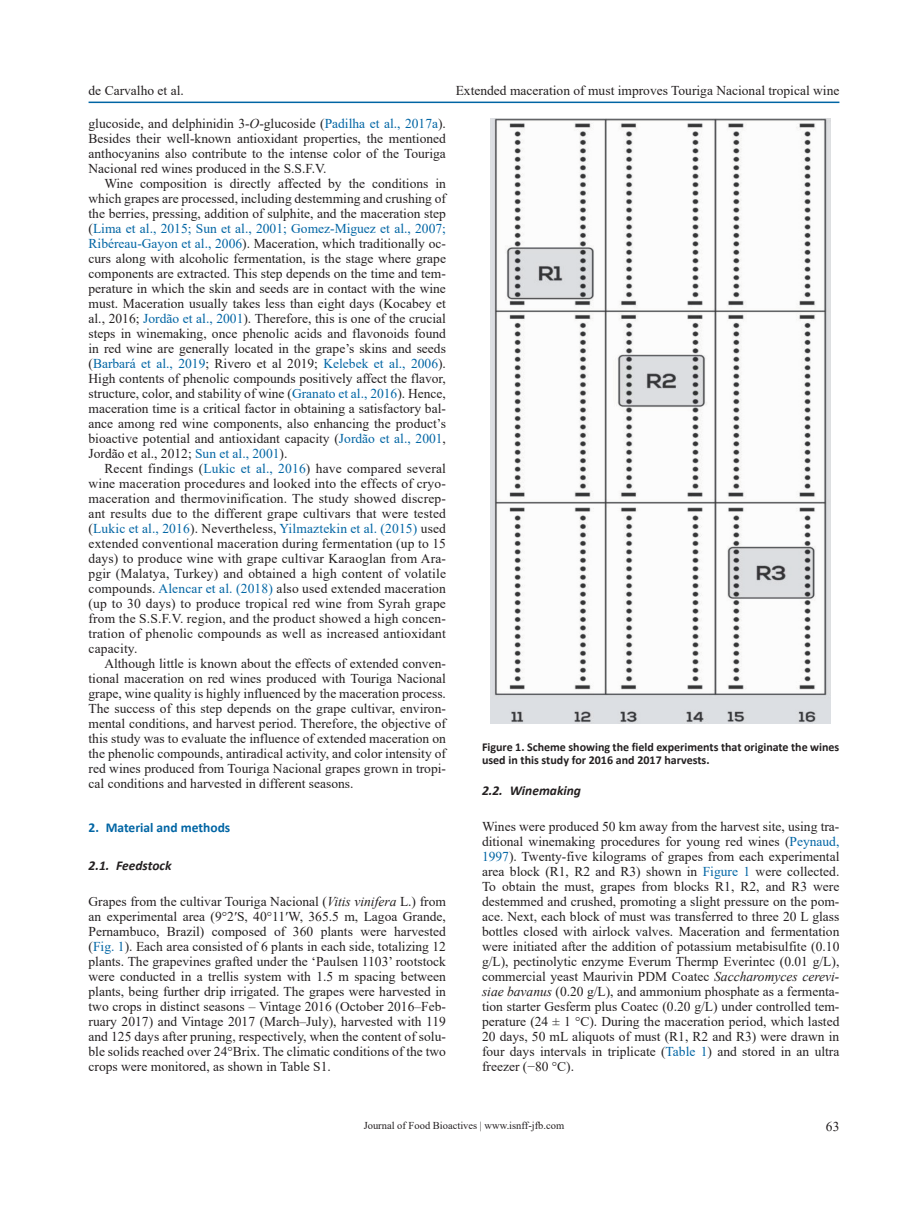
<style>
.page{position:relative;width:919px;height:1217px;background:#fff}
.page>*{position:absolute;margin:0;border:0;box-sizing:border-box;transform-origin:0 0}
.t1{font:13.5px/15px "Times New Roman";color:#231f20;text-align:justify}
.t2{font:italic 700 13.5px "Calibri";color:#231f20}
.t3{font:700 13.5px "Calibri";color:#0065a4}
.t4{font:700 12px/13.5px "Calibri";color:#231f20}
.t5{font:10.5px "Times New Roman";color:#231f20}
.s1{font-style:italic}
.s2{color:#0065a4}
</style>
<div class="page">
<hr style="left:88px;top:101px;width:751px;height:2px;background:#0065a4">
<img style="left:490px;top:118px;width:340px;height:605px">
<p class="t1" style="left:88px;top:82px;width:97px">de Carvalho et al.</p>
<p class="t1" style="left:455px;top:82px;width:385px">Extended maceration of must improves Touriga Nacional tropical wine</p>
<p class="t1" style="left:88px;top:115px;width:359px">glucoside, and delphinidin 3-<span class="s1">O</span>-glucoside (<span class="s2">Padilha et al., 2017a</span>).<br>Besides their well-known antioxidant properties, the mentioned anthocyanins also contribute to the intense color of the Touriga Nacional red wines produced in the S.S.F.V.</p>
<p class="t1" style="left:88px;top:175px;width:359px;text-indent:16px">Wine composition is directly affected by the conditions in which grapes are processed, including destemming and crushing of the berries, pressing, addition of sulphite, and the maceration step (<span class="s2">Lima et al., 2015; Sun et al., 2001; Gomez-Miguez et al., 2007; Ribéreau-Gayon et al., 2006</span>). Maceration, which traditionally oc&shy;curs along with alcoholic fermentation, is the stage where grape components are extracted. This step depends on the time and tem&shy;perature in which the skin and seeds are in contact with the wine must. Maceration usually takes less than eight days (Kocabey et al., 2016; <span class="s2">Jordão et al., 2001</span>). Therefore, this is one of the crucial steps in winemaking, once phenolic acids and flavonoids found in red wine are generally located in the grape’s skins and seeds (<span class="s2">Barbará et al., 2019</span>; Rivero et al 2019; <span class="s2">Kelebek et al., 2006</span>).<br>High contents of phenolic compounds positively affect the flavor, structure, color, and stability of wine (<span class="s2">Granato et al., 2016</span>). Hence, maceration time is a critical factor in obtaining a satisfactory bal&shy;ance among red wine components, also enhancing the product’s bioactive potential and antioxidant capacity (<span class="s2">Jordão et al., 2001</span>, Jordão et al., 2012; <span class="s2">Sun et al., 2001</span>).</p>
<p class="t1" style="left:88px;top:460px;width:359px;text-indent:16px">Recent findings (<span class="s2">Lukic et al., 2016</span>) have compared several wine maceration procedures and looked into the effects of cryo&shy;maceration and thermovinification. The study showed discrep&shy;ant results due to the different grape cultivars that were tested (<span class="s2">Lukic et al., 2016</span>). Nevertheless, <span class="s2">Yilmaztekin et al. (2015)</span> used extended conventional maceration during fermentation (up to 15 days) to produce wine with grape cultivar Karaoglan from Ara&shy;pgir (Malatya, Turkey) and obtained a high content of volatile compounds. <span class="s2">Alencar et al. (2018)</span> also used extended maceration (up to 30 days) to produce tropical red wine from Syrah grape from the S.S.F.V. region, and the product showed a high concen&shy;tration of phenolic compounds as well as increased antioxidant capacity.</p>
<p class="t1" style="left:88px;top:655px;width:359px;text-indent:16px">Although little is known about the effects of extended conven&shy;tional maceration on red wines produced with Touriga Nacional grape, wine quality is highly influenced by the maceration process.<br>The success of this step depends on the grape cultivar, environ&shy;mental conditions, and harvest period. Therefore, the objective of this study was to evaluate the influence of extended maceration on the phenolic compounds, antiradical activity, and color intensity of red wines produced from Touriga Nacional grapes grown in tropi&shy;cal conditions and harvested in different seasons.</p>
<p class="t3" style="left:88px;top:818px;width:143px">2. Material and methods</p>
<p class="t2" style="left:88px;top:855px;width:84px">2.1. Feedstock</p>
<p class="t1" style="left:88px;top:893px;width:359px">Grapes from the cultivar Touriga Nacional (<span class="s1">Vitis vinifera</span> L.) from an experimental area (9°2′S, 40°11′W, 365.5 m, Lagoa Grande, Pernambuco, Brazil) composed of 360 plants were harvested (<span class="s2">Fig. 1</span>). Each area consisted of 6 plants in each side, totalizing 12 plants. The grapevines grafted under the ‘Paulsen 1103’ rootstock were conducted in a trellis system with 1.5 m spacing between plants, being further drip irrigated. The grapes were harvested in two crops in distinct seasons – Vintage 2016 (October 2016–Feb&shy;ruary 2017) and Vintage 2017 (March–July), harvested with 119 and 125 days after pruning, respectively, when the content of solu&shy;ble solids reached over 24°Brix. The climatic conditions of the two crops were monitored, as shown in Table S1.</p>
<p class="t4" style="left:482px;top:739px;width:359px">Figure 1. Scheme showing the field experiments that originate the wines used in this study for 2016 and 2017 harvests.</p>
<p class="t2" style="left:482px;top:780px;width:100px">2.2. Winemaking</p>
<p class="t1" style="left:482px;top:818px;width:359px">Wines were produced 50 km away from the harvest site, using tra&shy;ditional winemaking procedures for young red wines (<span class="s2">Peynaud, 1997</span>). Twenty-five kilograms of grapes from each experimental area block (R1, R2 and R3) shown in <span class="s2">Figure 1</span> were collected.<br>To obtain the must, grapes from blocks R1, R2, and R3 were destemmed and crushed, promoting a slight pressure on the pom&shy;ace. Next, each block of must was transferred to three 20 L glass bottles closed with airlock valves. Maceration and fermentation were initiated after the addition of potassium metabisulfite (0.10 g/L), pectinolytic enzyme Everum Thermp Everintec (0.01 g/L), commercial yeast Maurivin PDM Coatec <span class="s1">Saccharomyces cerevi&shy;siae bavanus</span> (0.20 g/L), and ammonium phosphate as a fermenta&shy;tion starter Gesferm plus Coatec (0.20 g/L) under controlled tem&shy;perature (24 ± 1 °C). During the maceration period, which lasted 20 days, 50 mL aliquots of must (R1, R2 and R3) were drawn in four days intervals in triplicate (<span class="s2">Table 1</span>) and stored in an ultra freezer (−80 °C).</p>
<p class="t5" style="left:363px;top:1117px;width:202px">Journal of Food Bioactives | www.isnff-jfb.com</p>
<p class="t1" style="left:825px;top:1118px;width:15px">63</p>
</div>
